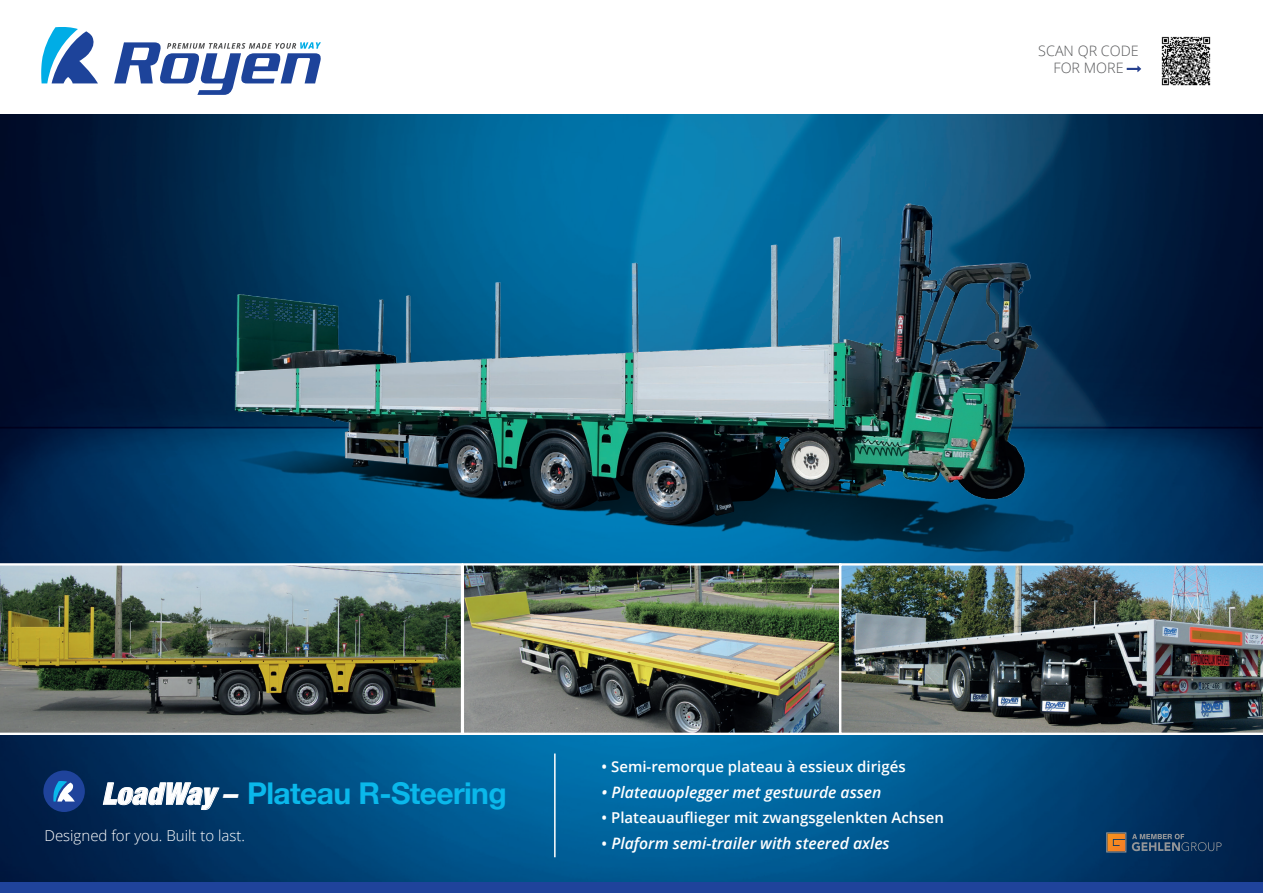
<style>
.page{position:relative;width:1263px;height:893px;background:#fff}
.page>*{position:absolute;margin:0;border:0;box-sizing:border-box;transform-origin:0 0}
.t1{font:700 30px "Helvetica Neue";letter-spacing:-.02em;color:#0ab8eb}
.t2{font:italic 600 15.75px "Open Sans";color:#fff}
.t3{font:600 15px "Open Sans";color:#fff}
.t4{font:300 15px "Open Sans";color:#fff}
.t5{font:300 14.4px/17.2px "Open Sans";color:#57585a;text-align:center}
.s1{font-weight:900;font-style:italic;font-stretch:condensed;color:#fff}
.s2{font-style:italic;color:#fff}
.s3{font-style:normal;font-size:15px}
</style>
<div class="page">
<img style="left:0;top:114px;width:1263px;height:449px">
<img style="left:0;top:735px;width:1263px;height:147px">
<div style="left:0;top:882px;width:1263px;height:11px;background:#1f439b"></div>
<svg style="left:1127px;top:66px;width:14px;height:6px"></svg>
<img style="left:131px;top:128px;width:947px;height:435px">
<img style="left:465px;top:566px;width:373px;height:166px">
<div style="left:462px;top:563px;width:379px;height:172px;border:2px solid #fff"></div>
<img style="left:839px;top:563px;width:424px;height:172px">
<img style="left:0;top:563px;width:463px;height:172px">
<div style="left:1107px;top:833px;width:19px;height:19px;border:1px solid #939598"></div>
<svg style="left:1107px;top:833px;width:18px;height:18px"></svg>
<svg style="left:1132px;top:834px;width:89px;height:17px;background:#2b4969"></svg>
<div style="left:43px;top:770px;width:42px;height:42px;background:#1f439b;border-radius:50%"></div>
<svg style="left:53px;top:781px;width:22px;height:20px"></svg>
<hr style="left:554px;top:753px;width:2px;height:104px;background:#fff">
<svg style="left:41px;top:27px;width:57px;height:56px"></svg>
<svg style="left:114px;top:42px;width:207px;height:53px"></svg>
<img style="left:1161px;top:36px;width:50px;height:50px">
<p class="t5" style="left:1038px;top:41px;width:102px">SCAN QR CODE<br>FOR MORE</p>
<p class="t1" style="left:102px;top:770px;width:406px"><span class="s1">LoadWay</span><span class="s2">–</span> Plateau R-Steering</p>
<p class="t4" style="left:44px;top:825px;width:202px">Designed for you. Built to last.</p>
<p class="t3" style="left:602px;top:757px;width:305px">• Semi-remorque plateau à essieux dirigés</p>
<p class="t2" style="left:602px;top:781px;width:281px">• Plateauoplegger met gestuurde assen</p>
<p class="t3" style="left:602px;top:808px;width:344px">• Plateauauflieger mit zwangsgelenkten Achsen</p>
<p class="t2" style="left:602px;top:832px;width:290px"><span class="s3">•</span> Plaform semi-trailer with steered axles</p>
</div>
